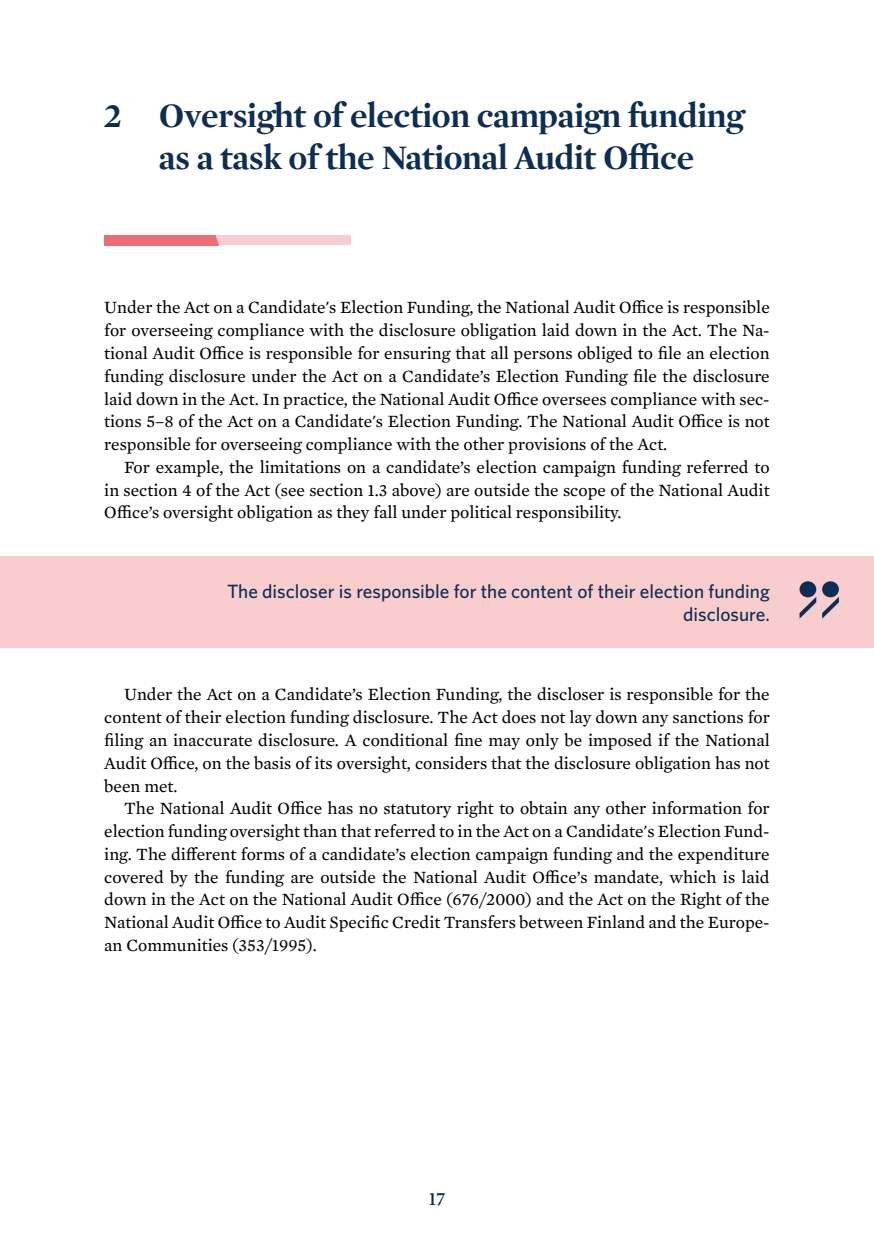
<style>
.page{position:relative;width:874px;height:1241px;background:#fff}
.page>*{position:absolute;margin:0;border:0;box-sizing:border-box;transform-origin:0 0}
.H2_1_Otsikko{font:700 35px/42px "Mercury Display";letter-spacing:-.01em;color:#0c2d54;text-align:center}
.t1{font:500 19.25px/22.8px "Whitney";color:#0c2d54;text-align:right}
.t2{font:600 19.25px "Mercury Display";color:#0c2d54}
.Kappale_2_EN{font:17.5px/22.8px "Mercury Text G2";color:#000;text-align:justify}
.Kappale_1_EN{font:17.5px/22.8px "Mercury Text G2";color:#000;text-align:justify}
</style>
<div class="page">
<svg style="left:104px;top:235px;width:246px;height:10px;background:#f3a0a5"></svg>
<div style="left:0;top:556px;width:873px;height:91px;background:#f9cdcd"></div>
<div style="left:821px;top:581px;width:17px;height:16px;background:#0c2d54;border-radius:50%"></div>
<div style="left:799px;top:581px;width:16px;height:16px;background:#0c2d54;border-radius:50%"></div>
<svg style="left:799px;top:596px;width:39px;height:22px"></svg>
<h2 class="H2_1_Otsikko" style="left:104px;top:93px;width:641px">2 Oversight of election campaign funding as a task of the National Audit Office</h2>
<p class="Kappale_1_EN" style="left:104px;top:295px;width:666px">Under the Act on a Candidate's Election Funding, the National Audit Office is responsible for overseeing compliance with the disclosure obligation laid down in the Act. The Na&shy;tional Audit Office is responsible for ensuring that all persons obliged to file an election funding disclosure under the Act on a Candidate’s Election Funding file the disclosure laid down in the Act. In practice, the National Audit Office oversees compliance with sec&shy;tions 5–8 of the Act on a Candidate's Election Funding. The National Audit Office is not responsible for overseeing compliance with the other provisions of the Act.</p>
<p class="Kappale_2_EN" style="left:104px;top:454px;width:666px;text-indent:20px">For example, the limitations on a candidate’s election campaign funding referred to in section 4 of the Act (see section 1.3 above) are outside the scope of the National Audit Office’s oversight obligation as they fall under political responsibility.</p>
<p class="t1" style="left:227px;top:580px;width:544px">The discloser is responsible for the content of their election funding disclosure.</p>
<p class="Kappale_2_EN" style="left:104px;top:682px;width:666px;text-indent:20px">Under the Act on a Candidate’s Election Funding, the discloser is responsible for the content of their election funding disclosure. The Act does not lay down any sanctions for filing an inaccurate disclosure. A conditional fine may only be imposed if the National Audit Office, on the basis of its oversight, considers that the disclosure obligation has not been met.</p>
<p class="Kappale_2_EN" style="left:104px;top:796px;width:666px;text-indent:20px">The National Audit Office has no statutory right to obtain any other information for election funding oversight than that referred to in the Act on a Candidate's Election Fund&shy;ing. The different forms of a candidate’s election campaign funding and the expenditure covered by the funding are outside the National Audit Office’s mandate, which is laid down in the Act on the National Audit Office (676/2000) and the Act on the Right of the National Audit Office to Audit Specific Credit Transfers between Finland and the Europe&shy;an Communities (353/1995).</p>
<p class="t2" style="left:428px;top:1184px;width:18px">17</p>
</div>
